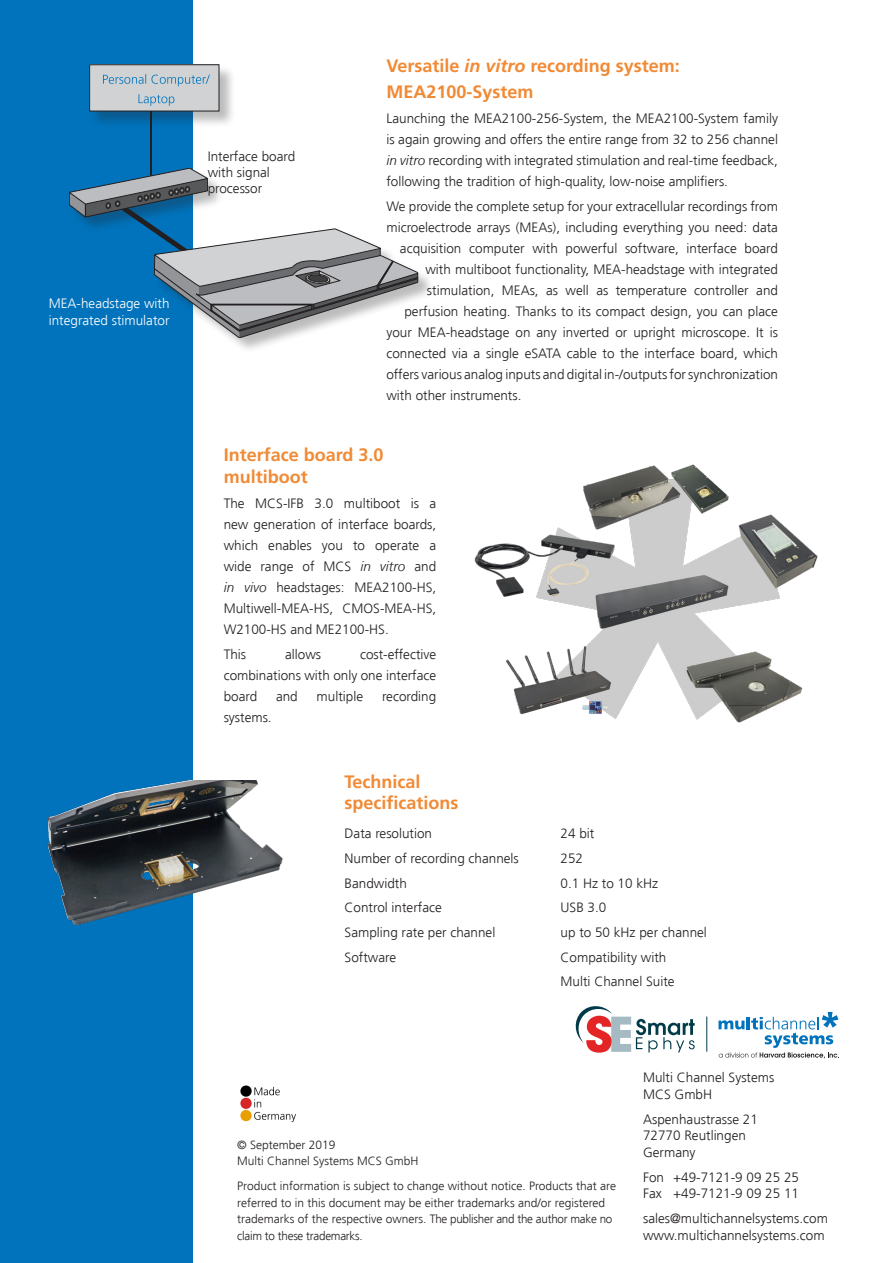
<style>
.page{position:relative;width:893px;height:1263px;background:#fff}
.page>*{position:absolute;margin:0;border:0;box-sizing:border-box;transform-origin:0 0}
.Boxen_Heading{font:700 18px/21.6px "Frutiger";color:#f18a35}
.Heading_Boxen{font:700 18px/21.6px "Frutiger";color:#f18a35}
.Apps_Intro{font:300 13.5px/21px "Frutiger";color:#231f20;text-align:justify}
.Fließtext{font:300 13.5px "Frutiger";color:#231f20}
.Heading_Titel{font:300 13.5px/16.2px "Frutiger";color:#fff}
.Heading_Titel-2{font:300 13.5px/16.2px "Frutiger";color:#231f20}
.Fließtext-2{font:300 12px/16.5px "Frutiger";color:#231f20}
.s1{font-style:italic}
</style>
<div class="page">
<div style="left:0;top:0;width:193px;height:1263px;background:#0073bc"></div>
<img style="left:47px;top:781px;width:236px;height:144px">
<img style="left:240px;top:1085px;width:56px;height:38px">
<hr style="left:150px;top:110px;width:2px;height:71px;background:#231f20">
<div style="left:90px;top:65px;width:146px;height:63px;background:#231f20;opacity:.3"></div>
<div style="left:90px;top:65px;width:129px;height:46px;background:#d1d2d4"></div>
<svg style="left:103px;top:74px;width:107px;height:12px"></svg>
<svg style="left:138px;top:94px;width:36px;height:12px"></svg>
<div style="left:89px;top:64px;width:130px;height:47px;border:1px solid #231f20"></div>
<div style="left:155px;top:229px;width:279px;height:125px;background:#231f20;opacity:.3"></div>
<svg style="left:69px;top:168px;width:349px;height:170px"></svg>
<img style="left:475px;top:464px;width:343px;height:259px">
<svg style="left:576px;top:1006px;width:119px;height:47px"></svg>
<hr style="left:706px;top:1016px;width:1px;height:35px;background:#013b4a">
<svg style="left:718px;top:1012px;width:121px;height:46px"></svg>
<p class="Heading_Titel" style="left:49px;top:296px;width:122px">MEA-headstage with integrated stimulator</p>
<p class="Heading_Titel-2" style="left:208px;top:148px;width:89px">Interface board with signal processor</p>
<p class="Boxen_Heading" style="left:386px;top:55px;width:295px">Versatile <span class="s1">in vitro</span> recording system:</p>
<p class="Boxen_Heading" style="left:386px;top:81px;width:149px">MEA2100-System</p>
<p class="Apps_Intro" style="left:386px;top:108px;width:393px">Launching the MEA2100-256-System, the MEA2100-System family is again growing and offers the entire range from 32 to 256 channel <span class="s1">in vitro</span> recording with integrated stimulation and real-time feedback, following the tradition of high-quality, low-noise amplifiers.</p>
<p class="Apps_Intro" style="left:386px;top:196px;width:393px">We provide the complete setup for your extracellular recordings from</p>
<p class="Apps_Intro" style="left:386px;top:217px;width:393px">microelectrode arrays (MEAs), including everything you need: data</p>
<p class="Apps_Intro" style="left:400px;top:238px;width:380px">acquisition computer with powerful software, interface board</p>
<p class="Apps_Intro" style="left:425px;top:259px;width:354px">with multiboot functionality, MEA-headstage with integrated</p>
<p class="Apps_Intro" style="left:427px;top:280px;width:353px">stimulation, MEAs, as well as temperature controller and</p>
<p class="Apps_Intro" style="left:404px;top:301px;width:375px">perfusion heating. Thanks to its compact design, you can place</p>
<p class="Apps_Intro" style="left:386px;top:322px;width:393px">your MEA-headstage on any inverted or upright microscope. It is</p>
<p class="Apps_Intro" style="left:386px;top:343px;width:393px">connected via a single eSATA cable to the interface board, which</p>
<p class="Apps_Intro" style="left:386px;top:364px;width:393px">offers various analog inputs and digital in-/outputs for synchronization</p>
<p class="Apps_Intro" style="left:386px;top:385px;width:137px">with other instruments.</p>
<p class="Boxen_Heading" style="left:224px;top:444px;width:161px">Interface board 3.0 multiboot</p>
<p class="Apps_Intro" style="left:224px;top:493px;width:214px">The MCS-IFB 3.0 multiboot is a new generation of interface boards, which enables you to operate a wide range of MCS <span class="s1">in vitro</span> and <span class="s1">in vivo</span> headstages: MEA2100-HS, Multiwell-MEA-HS, CMOS-MEA-HS, W2100-HS and ME2100-HS.</p>
<p class="Apps_Intro" style="left:224px;top:644px;width:24px">This</p>
<p class="Apps_Intro" style="left:285px;top:644px;width:38px">allows</p>
<p class="Apps_Intro" style="left:224px;top:644px;width:214px;text-indent:136px">cost-effective combinations with only one interface board</p>
<p class="Apps_Intro" style="left:276px;top:686px;width:23px">and</p>
<p class="Apps_Intro" style="left:317px;top:686px;width:48px">multiple</p>
<p class="Apps_Intro" style="left:382px;top:686px;width:56px">recording</p>
<p class="Apps_Intro" style="left:224px;top:707px;width:49px">systems.</p>
<p class="Heading_Boxen" style="left:345px;top:771px;width:115px">Technical specifications</p>
<p class="Apps_Intro" style="left:345px;top:823px;width:89px">Data resolution</p>
<p class="Apps_Intro" style="left:561px;top:823px;width:35px">24 bit</p>
<p class="Apps_Intro" style="left:345px;top:848px;width:176px">Number of recording channels</p>
<p class="Apps_Intro" style="left:561px;top:848px;width:24px">252</p>
<p class="Apps_Intro" style="left:345px;top:873px;width:64px">Bandwidth</p>
<p class="Apps_Intro" style="left:561px;top:873px;width:99px">0.1 Hz to 10 kHz</p>
<p class="Apps_Intro" style="left:345px;top:897px;width:99px">Control interface</p>
<p class="Apps_Intro" style="left:561px;top:897px;width:47px">USB 3.0</p>
<p class="Apps_Intro" style="left:345px;top:922px;width:152px">Sampling rate per channel</p>
<p class="Apps_Intro" style="left:561px;top:922px;width:148px">up to 50 kHz per channel</p>
<p class="Apps_Intro" style="left:345px;top:947px;width:53px">Software</p>
<p class="Apps_Intro" style="left:561px;top:947px;width:107px">Compatibility with</p>
<p class="Apps_Intro" style="left:561px;top:971px;width:116px">Multi Channel Suite</p>
<p class="Fließtext-2" style="left:237px;top:1136px;width:183px">© September 2019<br>Multi Channel Systems MCS GmbH</p>
<p class="Fließtext-2" style="left:237px;top:1178px;width:380px">Product information is subject to change without notice. Products that are referred to in this document may be either trademarks and/or registered trademarks of the respective owners. The publisher and the author make no claim to these trademarks.</p>
<p class="Fließtext" style="left:643px;top:1070px;width:133px">Multi Channel Systems</p>
<p class="Fließtext" style="left:643px;top:1086px;width:71px">MCS GmbH</p>
<p class="Fließtext" style="left:643px;top:1111px;width:116px">Aspenhaustrasse 21</p>
<p class="Fließtext" style="left:643px;top:1128px;width:104px">72770 Reutlingen</p>
<p class="Fließtext" style="left:643px;top:1144px;width:54px">Germany</p>
<p class="Fließtext" style="left:643px;top:1169px;width:157px">Fon +49-7121-9 09 25 25</p>
<p class="Fließtext" style="left:643px;top:1186px;width:157px">Fax +49-7121-9 09 25 11</p>
<p class="Fließtext" style="left:643px;top:1211px;width:186px">sales@multichannelsystems.com</p>
<p class="Fließtext" style="left:643px;top:1227px;width:183px">www.multichannelsystems.com</p>
</div>
